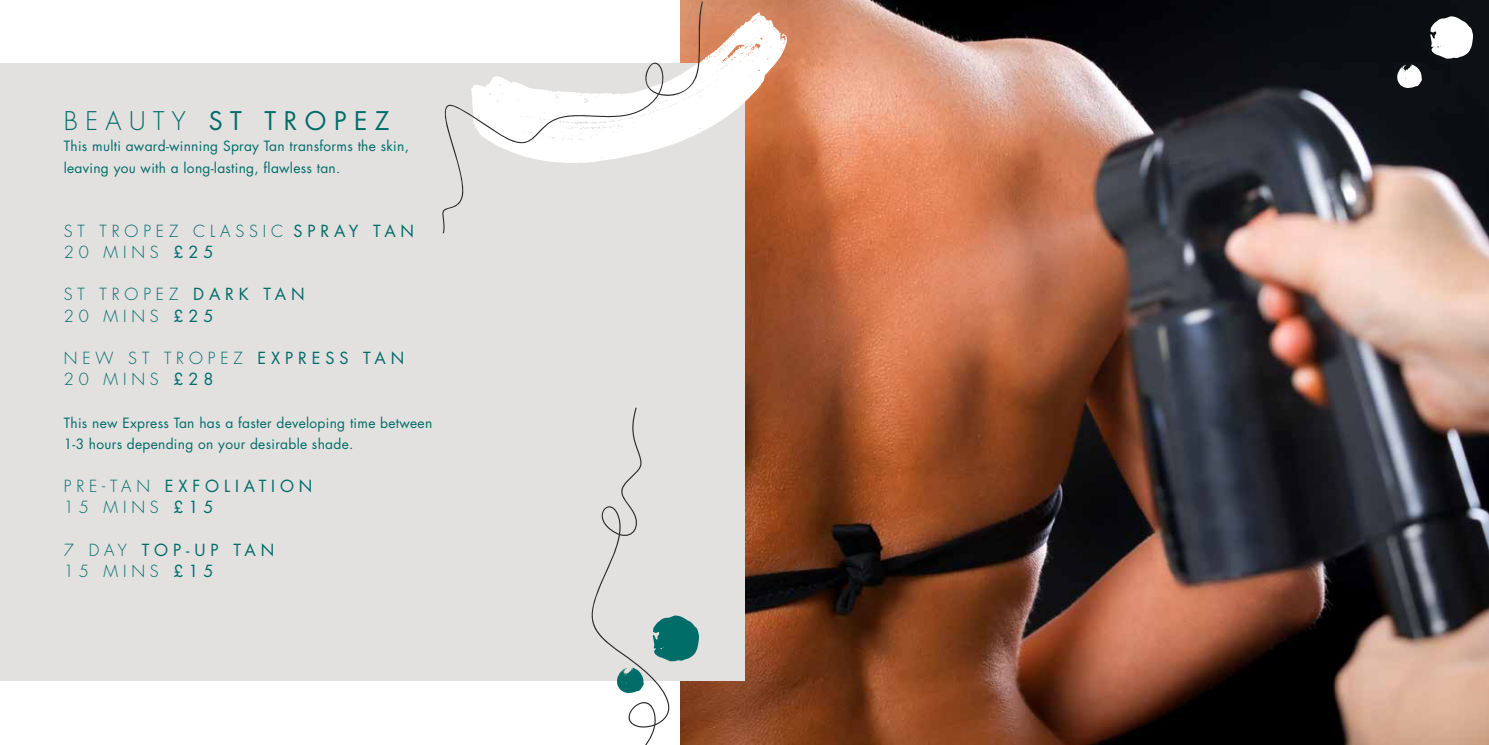
<style>
.page{position:relative;width:1489px;height:745px;background:#fff}
.page>*{position:absolute;margin:0;border:0;box-sizing:border-box;transform-origin:0 0}
.t1{font:25px "Futura TR";letter-spacing:.3em;color:#006d68}
.t2{font:300 16.25px/21.2px "Futura TR";letter-spacing:.3em;color:#006d68}
.t3{font:16.25px/21.2px "Futura TR";letter-spacing:.3em;color:#006d68}
.t4{font:13.75px/21.2px "Futura TR";letter-spacing:.02em;color:#006d68}
.s1{font-weight:300}
.s2{font-weight:400}
</style>
<div class="page">
<img style="left:699px;top:0;width:789px;height:744px">
<div style="left:0;top:64px;width:744px;height:616px;background:#e3e0e0"></div>
<svg style="left:702px;top:12px;width:85px;height:151px"></svg>
<svg style="left:439px;top:0;width:263px;height:233px"></svg>
<svg style="left:547px;top:407px;width:152px;height:337px"></svg>
<svg style="left:1429px;top:16px;width:43px;height:43px"></svg>
<svg style="left:1396px;top:64px;width:25px;height:24px"></svg>
<h1 class="t1" style="left:64px;top:105px;width:327px"><span class="s1">BEAUTY</span> ST TROPEZ</h1>
<p class="t4" style="left:64px;top:136px;width:346px">This multi award-winning Spray Tan transforms the skin, leaving you with a long-lasting, flawless tan.</p>
<p class="t2" style="left:64px;top:220px;width:352px">ST TROPEZ CLASSIC <span class="s2">SPRAY TAN<br></span>20 MINS <span class="s2">£25</span></p>
<p class="t2" style="left:64px;top:284px;width:242px">ST TROPEZ <span class="s2">DARK TAN<br></span>20 MINS <span class="s2">£25</span></p>
<p class="t2" style="left:64px;top:348px;width:342px">NEW ST TROPEZ <span class="s2">EXPRESS TAN<br></span>20 MINS <span class="s2">£28</span></p>
<p class="t4" style="left:64px;top:412px;width:370px">This new Express Tan has a faster developing time between<br>1-3 hours depending on your desirable shade.</p>
<p class="t3" style="left:64px;top:475px;width:250px"><span class="s1">PRE-TAN</span> EXFOLIATION<br><span class="s1">15 MINS</span> £15</p>
<p class="t3" style="left:64px;top:539px;width:212px"><span class="s1">7 DAY</span> TOP-UP TAN<br><span class="s1">15 MINS</span> £15</p>
</div>
